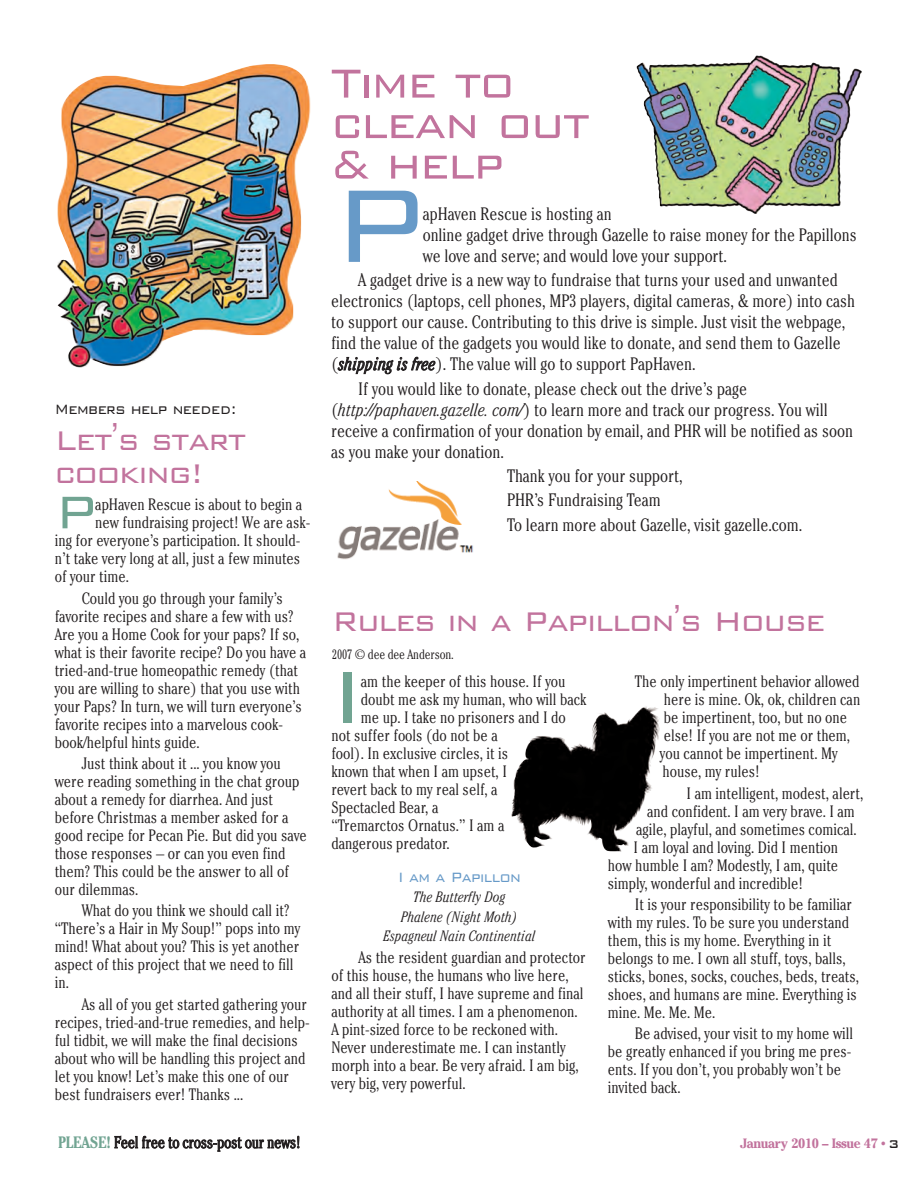
<style>
.page{position:relative;width:918px;height:1188px;background:#fff}
.page>*{position:absolute;margin:0;border:0;box-sizing:border-box;transform-origin:0 0}
.t1{font:300 138px "Bank Gothic";color:#679ac8;scale:.95 1}
.t2{font:300 98.25px "Bank Gothic";color:#71a492;scale:.95 1}
.t3{font:300 61.05px "Bank Gothic";color:#71a492;scale:.95 1}
.t4{font:300 54px/40.5px "Bank Gothic";letter-spacing:-.035em;color:#c2739d;scale:.95 1}
.t5{font:300 36px/33px "Bank Gothic";letter-spacing:-.035em;color:#c2739d;scale:.95 1}
.t6{font:300 condensed 18px/21px "Cheltenham";color:#231f20}
.t7{font:300 18px "Bank Gothic";letter-spacing:-.035em;color:#231f20;scale:.88 1}
.t8{font:300 18px "Bank Gothic";letter-spacing:-.035em;color:#679ac8;scale:.88 1}
.t9{font:300 condensed 16.5px/18px "Cheltenham";color:#231f20}
.t10{font:italic 300 condensed 15px/19.8px "Cheltenham";color:#231f20;text-align:center}
.t11{font:700 13.5px "Cheltenham";letter-spacing:-.03em;color:#c2739d;scale:.95 1}
.t12{font:300 condensed 13.5px "Cheltenham";letter-spacing:-.01em;color:#231f20}
.s1{font-family:"Helvetica";font-weight:400;font-stretch:condensed}
.s2{font-style:italic}
.s3{font-family:"Arial";font-weight:400}
.s4{font-weight:700;color:#71a492}
.s5{font-family:"Times"}
.s6{font-family:"Bank Gothic";font-weight:500;font-size:15px;color:#231f20}
</style>
<div class="page">
<img style="left:518px;top:706px;width:142px;height:146px">
<img style="left:57px;top:64px;width:253px;height:304px">
<img style="left:709px;top:55px;width:153px;height:159px">
<img style="left:337px;top:481px;width:136px;height:79px">
<p class="t7" style="left:55px;top:400px;width:208px">Members help needed:</p>
<h3 class="t5" style="left:55px;top:424px;width:203px">Let<span class="s1">’</span>s start cooking!</h3>
<h3 class="t3" style="left:55px;top:480px;width:46px">P</h3>
<p class="t9" style="left:95px;top:497px;width:209px">apHaven Rescue is about to begin a</p>
<p class="t9" style="left:95px;top:515px;width:217px">new fundraising project! We are ask-</p>
<p class="t9" style="left:55px;top:533px;width:247px">ing for everyone’s participation. It should-</p>
<p class="t9" style="left:55px;top:551px;width:247px">n’t take very long at all, just a few minutes</p>
<p class="t9" style="left:55px;top:569px;width:76px">of your time.</p>
<p class="t9" style="left:55px;top:591px;width:253px;text-indent:27px">Could you go through your family’s favorite recipes and share a few with us?<br>Are you a Home Cook for your paps? If so, what is their favorite recipe? Do you have a tried-and-true homeopathic remedy (that you are willing to share) that you use with your Paps? In turn, we will turn everyone’s favorite recipes into a marvelous cook&shy;book/helpful hints guide.</p>
<p class="t9" style="left:55px;top:756px;width:254px;text-indent:27px">Just think about it ... you know you were reading something in the chat group about a remedy for diarrhea. And just before Christmas a member asked for a good recipe for Pecan Pie. But did you save those responses – or can you even find them? This could be the answer to all of our dilemmas.</p>
<p class="t9" style="left:55px;top:903px;width:247px;text-indent:27px">What do you think we should call it? “There’s a Hair in My Soup!” pops into my mind! What about you? This is yet another aspect of this project that we need to fill in.</p>
<p class="t9" style="left:55px;top:997px;width:256px;text-indent:27px">As all of you get started gathering your recipes, tried-and-true remedies, and help&shy;ful tidbit, we will make the final decisions about who will be handling this project and let you know! Let’s make this one of our best fundraisers ever! Thanks ...</p>
<h3 class="t4" style="left:331px;top:62px;width:274px">Time to clean out &amp; help</h3>
<h1 class="t1" style="left:331px;top:153px;width:103px">P</h1>
<p class="t6" style="left:423px;top:205px;width:436px">apHaven Rescue is hosting an<br>online gadget drive through Gazelle to raise money for the Papillons we love and serve; and would love your support.</p>
<p class="t6" style="left:331px;top:271px;width:525px;text-indent:27px">A gadget drive is a new way to fundraise that turns your used and unwanted electronics (laptops, cell phones, MP3 players, digital cameras, &amp; more) into cash to support our cause. Contributing to this drive is simple. Just visit the webpage, find the value of the gadgets you would like to donate, and send them to Gazelle (<span class="s2">shipping is free</span>). The value will go to support PapHaven.</p>
<p class="t6" style="left:331px;top:380px;width:523px;text-indent:27px">If you would like to donate, please check out the drive’s page (<span class="s2">http://paphaven.gazelle. com/</span>) to learn more and track our progress. You will receive a confirmation of your donation by email, and PHR will be notified as soon as you make your donation.</p>
<p class="t6" style="left:507px;top:465px;width:297px;line-height:24.3px">Thank you for your support,<br>PHR’s Fundraising Team<br>To learn more about Gazelle, visit gazelle.com.</p>
<h3 class="t5" style="left:332px;top:605px;width:521px">Rules in a Papillon<span class="s3">’</span>s House</h3>
<p class="t12" style="left:332px;top:650px;width:123px">2007 © dee dee Anderson.</p>
<h2 class="t2" style="left:331px;top:645px;width:36px">I</h2>
<p class="t9" style="left:361px;top:674px;width:206px">am the keeper of this house. If you</p>
<p class="t9" style="left:361px;top:692px;width:227px">doubt me ask my human, who will back</p>
<p class="t9" style="left:361px;top:710px;width:207px">me up. I take no prisoners and I do</p>
<p class="t9" style="left:331px;top:728px;width:168px">not suffer fools (do not be a</p>
<p class="t9" style="left:331px;top:746px;width:178px">fool). In exclusive circles, it is</p>
<p class="t9" style="left:331px;top:764px;width:177px">known that when I am upset, I</p>
<p class="t9" style="left:331px;top:782px;width:168px">revert back to my real self, a</p>
<p class="t9" style="left:331px;top:800px;width:109px">Spectacled Bear, a</p>
<p class="t9" style="left:331px;top:818px;width:175px">“Tremarctos Ornatus.” I am a</p>
<p class="t9" style="left:331px;top:836px;width:120px">dangerous predator.</p>
<p class="t8" style="left:398px;top:868px;width:141px">I am a Papillon</p>
<p class="t10" style="left:384px;top:888px;width:153px">The Butterfly Dog<br>Phalene (Night Moth)<br>Espagneul Nain Continential</p>
<p class="t9" style="left:331px;top:950px;width:256px;text-indent:27px">As the resident guardian and protector of this house, the humans who live here, and all their stuff, I have supreme and final authority at all times. I am a phenomenon.<br>A pint-sized force to be reckoned with.<br>Never underestimate me. I can instantly morph into a bear. Be very afraid. I am big, very big, very powerful.</p>
<p class="t9" style="left:660px;top:674px;width:202px;text-indent:-25px">The only impertinent behavior allowed here is mine. Ok, ok, children can be impertinent, too, but no one else! If you are not me or them, you cannot be impertinent. My house, my rules!</p>
<p class="t9" style="left:687px;top:785px;width:178px">I am intelligent, modest, alert,</p>
<p class="t9" style="left:647px;top:803px;width:209px">and confident. I am very brave. I am</p>
<p class="t9" style="left:636px;top:821px;width:222px">agile, playful, and sometimes comical.</p>
<p class="t9" style="left:634px;top:839px;width:206px">I am loyal and loving. Did I mention</p>
<p class="t9" style="left:608px;top:857px;width:232px">how humble I am? Modestly, I am, quite</p>
<p class="t9" style="left:608px;top:875px;width:197px">simply, wonderful and incredible!</p>
<p class="t9" style="left:608px;top:897px;width:253px;text-indent:27px">It is your responsibility to be familiar with my rules. To be sure you understand them, this is my home. Everything in it belongs to me. I own all stuff, toys, balls, sticks, bones, socks, couches, beds, treats, shoes, and humans are mine. Everything is mine. Me. Me. Me.</p>
<p class="t9" style="left:608px;top:1026px;width:247px;text-indent:27px">Be advised, your visit to my home will be greatly enhanced if you bring me pres&shy;ents. If you don’t, you probably won’t be invited back.</p>
<p class="t9" style="left:58px;top:1135px;width:244px"><span class="s4">PLEASE!</span> Feel free to cross-post our news!</p>
<p class="t11" style="left:740px;top:1139px;width:169px">January 2010 – Issue 47 <span class="s5">•</span> <span class="s6">3</span></p>
</div>
